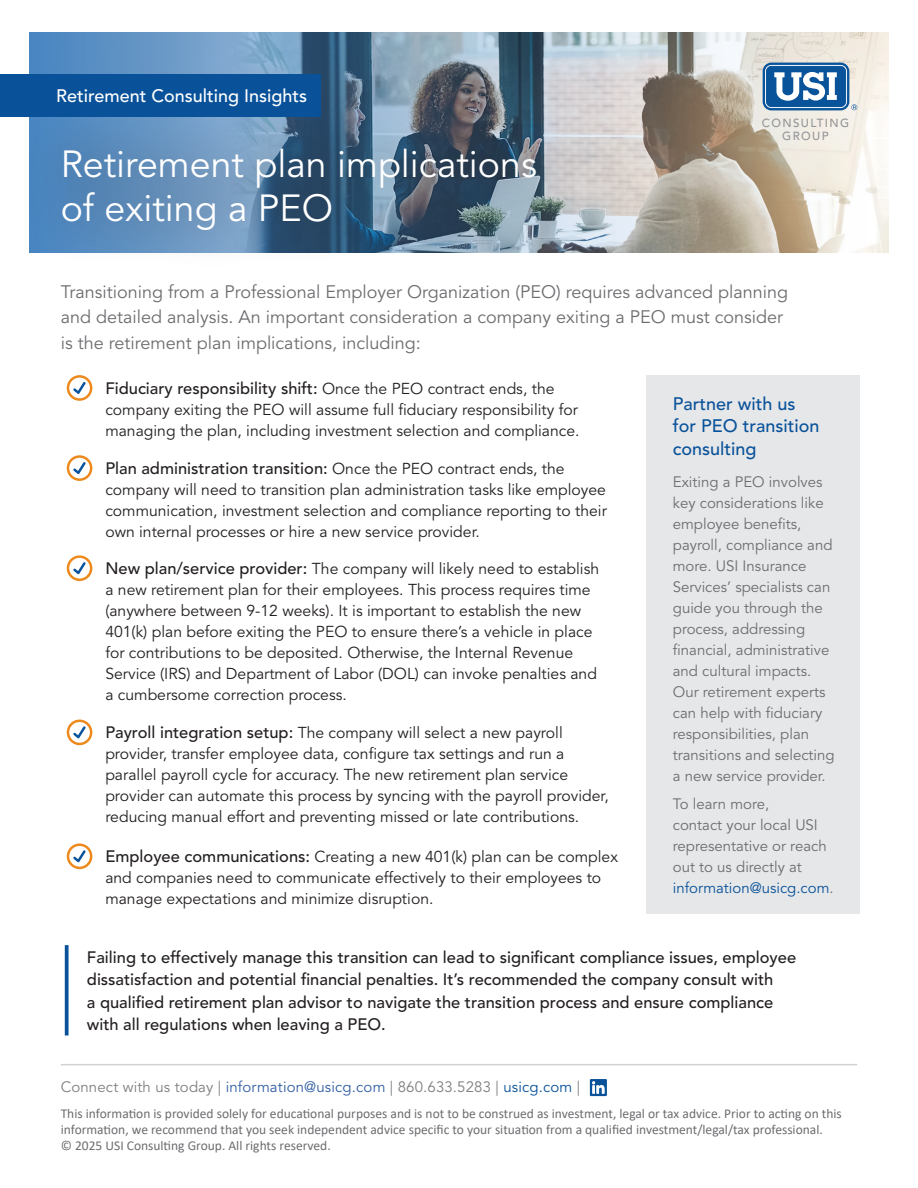
<style>
.page{position:relative;width:918px;height:1188px;background:#fff}
.page>*{position:absolute;margin:0;border:0;box-sizing:border-box;transform-origin:0 0}
.Article_title{font:37.5px "Avenir LT Std";color:#fff}
.Intro_copy{font:18px/25.5px "Avenir LT Std";color:#6c6d70}
.USICG_Call_out_Header{font:500 18px/22.5px "Avenir LT Std";color:#09529a}
.t1{font:500 18px "Avenir LT Std";color:#fff}
.Wrap_up_copy{font:500 16.5px/22.5px "Avenir LT Std";color:#231f20}
.Body_copy{font:500 16.5px "Avenir LT Std";color:#231f20}
.Body_copy-2{font:15.75px/21px "Avenir LT Std";color:#231f20}
.Call_out_copy{font:15px/21px "Avenir LT Std";color:#6c6d70}
.t2{font:15px "Avenir LT Std";letter-spacing:.01em;color:#7d7f82}
.Disclaimer{font:13.5px/15.8px "Calibri";color:#6c6d70}
.t3{font:500 11.7px/13px "Avenir LT Std";letter-spacing:.12em;color:#939598;text-align:center}
.s1{font-weight:400;font-size:15.75px}
.s2{color:#09529a}
.s3{font-weight:500;font-size:16.5px}
.s4{color:#325fa4}
</style>
<div class="page">
<img style="left:29px;top:32px;width:860px;height:221px">
<div style="left:22px;top:111px;width:557px;height:162px;background:#231f20;opacity:.68"></div>
<div style="left:0;top:75px;width:321px;height:42px;background:#09529a"></div>
<svg style="left:763px;top:63px;width:86px;height:47px"></svg>
<svg style="left:765px;top:65px;width:82px;height:43px"></svg>
<div style="left:766px;top:66px;width:80px;height:41px;background:#085399;border-radius:5px"></div>
<div style="left:766px;top:66px;width:80px;height:41px;border:1px solid #085399;border-radius:5px"></div>
<svg style="left:774px;top:72px;width:63px;height:29px"></svg>
<svg style="left:851px;top:104px;width:6px;height:6px"></svg>
<hr style="left:61px;top:1064px;width:796px;height:1px;background:#d1d2d4">
<svg style="left:590px;top:1079px;width:17px;height:17px"></svg>
<div style="left:646px;top:375px;width:214px;height:539px;background:#e6e7e9"></div>
<svg style="left:67px;top:375px;width:25px;height:26px"></svg>
<svg style="left:67px;top:455px;width:25px;height:26px"></svg>
<svg style="left:67px;top:555px;width:25px;height:26px"></svg>
<svg style="left:67px;top:720px;width:25px;height:25px"></svg>
<svg style="left:67px;top:843px;width:25px;height:26px"></svg>
<svg style="left:65px;top:945px;width:4px;height:90px"></svg>
<p class="t1" style="left:56px;top:86px;width:253px">Retirement Consulting Insights</p>
<p class="Article_title" style="left:61px;top:143px;width:478px">Retirement plan implications</p>
<p class="Article_title" style="left:61px;top:186px;width:274px">of exiting a PEO</p>
<p class="t3" style="left:762px;top:116px;width:89px">CONSULTING<br>GROUP</p>
<p class="Intro_copy" style="left:61px;top:279px;width:729px">Transitioning from a Professional Employer Organization (PEO) requires advanced planning and detailed analysis. An important consideration a company exiting a PEO must consider is the retirement plan implications, including:</p>
<p class="Body_copy" style="left:105px;top:378px;width:451px">Fiduciary responsibility shift: <span class="s1">Once the PEO contract ends, the</span></p>
<p class="Body_copy-2" style="left:105px;top:399px;width:476px">company exiting the PEO will assume full fiduciary responsibility for managing the plan, including investment selection and compliance.</p>
<p class="USICG_Call_out_Header" style="left:673px;top:393px;width:148px">Partner with us for PEO transition consulting</p>
<p class="Call_out_copy" style="left:673px;top:472px;width:163px">Exiting a PEO involves key considerations like employee benefits, payroll, compliance and more. USI Insurance<br>Services’ specialists can guide you through the process, addressing financial, administrative and cultural impacts.<br>Our retirement experts can help with fiduciary responsibilities, plan transitions and selecting a new service provider.</p>
<p class="Call_out_copy" style="left:673px;top:794px;width:162px">To learn more,<br>contact your local USI representative or reach out to us directly at <span class="s2">information@usicg.com</span>.</p>
<p class="Body_copy" style="left:105px;top:459px;width:461px">Plan administration transition: <span class="s1">Once the PEO contract ends, the</span></p>
<p class="Body_copy-2" style="left:105px;top:479px;width:503px;text-align:justify">company will need to transition plan administration tasks like employee communication, investment selection and compliance reporting to their own internal processes or hire a new service provider.</p>
<p class="Body_copy-2" style="left:105px;top:558px;width:495px"><span class="s3">New plan/service provider:</span> The company will likely need to establish a new retirement plan for their employees. This process requires time (anywhere between 9-12 weeks). It is important to establish the new 401(k) plan before exiting the PEO to ensure there’s a vehicle in place for contributions to be deposited. Otherwise, the Internal Revenue Service (IRS) and Department of Labor (DOL) can invoke penalties and a cumbersome correction process.</p>
<p class="Body_copy-2" style="left:105px;top:723px;width:505px"><span class="s3">Payroll integration setup:</span> The company will select a new payroll provider, transfer employee data, configure tax settings and run a parallel payroll cycle for accuracy. The new retirement plan service provider can automate this process by syncing with the payroll provider, reducing manual effort and preventing missed or late contributions.</p>
<p class="Body_copy-2" style="left:105px;top:846px;width:514px"><span class="s3">Employee communications:</span> Creating a new 401(k) plan can be complex and companies need to communicate effectively to their employees to manage expectations and minimize disruption.</p>
<p class="Wrap_up_copy" style="left:87px;top:946px;width:711px">Failing to effectively manage this transition can lead to significant compliance issues, employee dissatisfaction and potential financial penalties. It’s recommended the company consult with<br>a qualified retirement plan advisor to navigate the transition process and ensure compliance with all regulations when leaving a PEO.</p>
<p class="t2" style="left:61px;top:1078px;width:521px">Connect with us today | <span class="s4">information@usicg.com</span> | 860.633.5283 | <span class="s2">usicg.com</span> |</p>
<p class="Disclaimer" style="left:61px;top:1106px;width:783px">This information is provided solely for educational purposes and is not to be construed as investment, legal or tax advice. Prior to acting on this information, we recommend that you seek independent advice specific to your situation from a qualified investment/legal/tax professional.<br>© 2025 USI Consulting Group. All rights reserved.</p>
</div>
